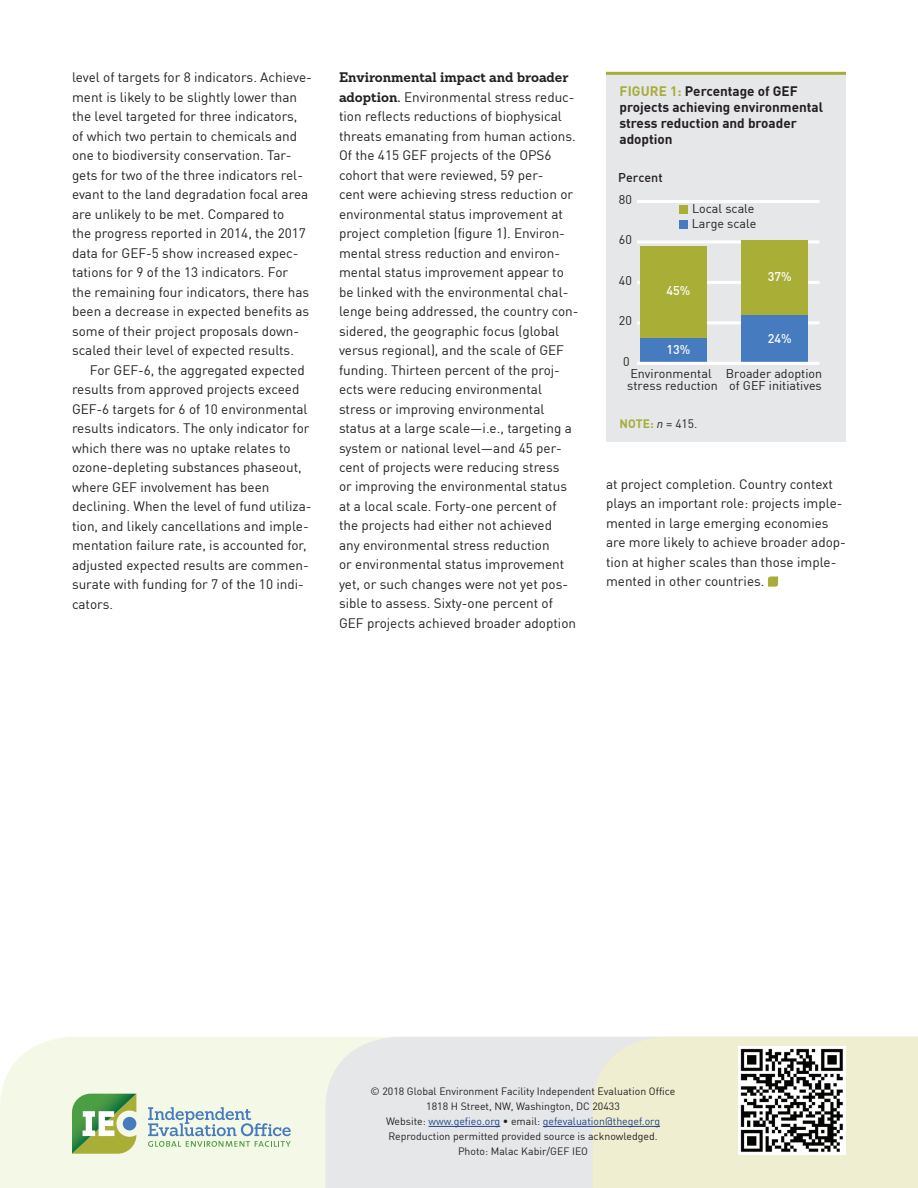
<style>
.page{position:relative;width:918px;height:1188px;background:#fff}
.page>*{position:absolute;margin:0;border:0;box-sizing:border-box;transform-origin:0 0}
.t1{font:13.5px/19.5px "DINOT";color:#231f20}
.t2{font:700 13.5px/16.2px "DINOT";color:#231f20}
.t3{font:700 13.5px "Sanchez Slab";color:#231f20}
.t4{font:12.45px/12.5px "DINOT";color:#231f20}
.t5{font:500 12.45px "DINOT";color:#fff}
.t6{font:500 12.45px "DINOT";color:#231f20}
.t7{font:700 12px "DINOT";color:#a7ad37}
.t8{font:10.5px/15px "DINOT";color:#231f20;text-align:center}
.s1{font-family:"Sanchez Slab";font-weight:700}
.s2{color:#a7ad37}
.s3{font-weight:400;font-style:italic;color:#231f20}
.s4{font-weight:400;color:#231f20}
.s5{color:#1d4389}
</style>
<div class="page">
<div style="left:0;top:1037px;width:326px;height:151px;background:#f4f8e6"></div>
<div style="left:326px;top:1037px;width:266px;height:151px;background:#e6e7e9"></div>
<div style="left:592px;top:1037px;width:326px;height:151px;background:#efeed0"></div>
<img style="left:738px;top:1047px;width:108px;height:108px">
<svg style="left:148px;top:1107px;width:143px;height:40px;background:#c7d9d5"></svg>
<svg style="left:72px;top:1094px;width:64px;height:60px;background:#8fb471"></svg>
<hr style="left:429px;top:1126px;width:71px;height:1px;background:#1d4389">
<hr style="left:543px;top:1126px;width:117px;height:1px;background:#1d4389">
<svg style="left:768px;top:576px;width:10px;height:11px"></svg>
<div style="left:606px;top:72px;width:240px;height:369px;background:#e6e7e9"></div>
<hr style="left:606px;top:72px;width:240px;height:3px;background:#a7ad37">
<hr style="left:637px;top:200px;width:182px;height:3px;background:#fff">
<hr style="left:637px;top:240px;width:182px;height:3px;background:#fff">
<hr style="left:637px;top:281px;width:182px;height:3px;background:#fff">
<hr style="left:637px;top:321px;width:182px;height:3px;background:#fff">
<div style="left:742px;top:315px;width:66px;height:49px;background:#467cbf"></div>
<div style="left:640px;top:338px;width:67px;height:26px;background:#467cbf"></div>
<div style="left:742px;top:240px;width:66px;height:75px;background:#a9ae37"></div>
<div style="left:640px;top:247px;width:67px;height:91px;background:#a9ae37"></div>
<hr style="left:637px;top:362px;width:182px;height:3px;background:#fff">
<div style="left:679px;top:220px;width:9px;height:8px;background:#467cbf"></div>
<div style="left:679px;top:205px;width:9px;height:8px;background:#a9ae37"></div>
<p class="t1" style="left:72px;top:67px;width:241px">level of targets for 8 indicators. Achieve&shy;ment is likely to be slightly lower than the level targeted for three indicators, of which two pertain to chemicals and one to biodiversity conservation. Tar&shy;gets for two of the three indicators rel&shy;evant to the land degradation focal area are unlikely to be met. Compared to<br>the progress reported in 2014, the 2017 data for GEF-5 show increased expec&shy;tations for 9 of the 13 indicators. For<br>the remaining four indicators, there has been a decrease in expected benefits as some of their project proposals down&shy;scaled their level of expected results.</p>
<p class="t1" style="left:72px;top:359px;width:241px;text-indent:18px">For GEF‑6, the aggregated expected results from approved projects exceed GEF‑6 targets for 6 of 10 environmental results indicators. The only indicator for which there was no uptake relates to ozone-depleting substances phaseout, where GEF involvement has been declining. When the level of fund utiliza&shy;tion, and likely cancellations and imple&shy;mentation failure rate, is accounted for, adjusted expected results are commen&shy;surate with funding for 7 of the 10 indi&shy;cators.</p>
<p class="t3" style="left:339px;top:68px;width:231px">Environmental impact and broader</p>
<p class="t1" style="left:339px;top:86px;width:241px"><span class="s1">adoption.</span> Environmental stress reduc&shy;tion reflects reductions of biophysical threats emanating from human actions.<br>Of the 415 GEF projects of the OPS6 cohort that were reviewed, 59 per-<br>cent were achieving stress reduction or environmental status improvement at project completion (figure 1). Environ&shy;mental stress reduction and environ&shy;mental status improvement appear to be linked with the environmental chal&shy;lenge being addressed, the country con&shy;sidered, the geographic focus (global versus regional), and the scale of GEF funding. Thirteen percent of the proj&shy;ects were reducing environmental stress or improving environmental status at a large scale—i.e., targeting a system or national level—and 45 per&shy;cent of projects were reducing stress<br>or improving the environmental status at a local scale. Forty-one percent of the projects had either not achieved<br>any environmental stress reduction<br>or environmental status improvement yet, or such changes were not yet pos&shy;sible to assess. Sixty-one percent of GEF projects achieved broader adoption</p>
<p class="t2" style="left:619px;top:82px;width:205px"><span class="s2">FIGURE 1:</span> Percentage of GEF projects achieving environmental stress reduction and broader adoption</p>
<p class="t6" style="left:618px;top:168px;width:46px">Percent</p>
<p class="t4" style="left:619px;top:192px;width:15px">80</p>
<p class="t4" style="left:619px;top:233px;width:15px">60</p>
<p class="t4" style="left:619px;top:273px;width:15px">40</p>
<p class="t4" style="left:619px;top:314px;width:15px">20</p>
<p class="t4" style="left:623px;top:354px;width:8px">0</p>
<p class="t4" style="left:692px;top:201px;width:64px">Local scale</p>
<p class="t4" style="left:692px;top:217px;width:66px">Large scale</p>
<p class="t5" style="left:667px;top:281px;width:25px">45%</p>
<p class="t5" style="left:667px;top:340px;width:25px">13%</p>
<p class="t5" style="left:768px;top:267px;width:25px">37%</p>
<p class="t5" style="left:768px;top:328px;width:25px">24%</p>
<p class="t4" style="left:627px;top:366px;width:92px">Environmental stress reduction</p>
<p class="t4" style="left:726px;top:366px;width:98px">Broader adoption of GEF initiatives</p>
<p class="t7" style="left:620px;top:414px;width:79px">NOTE: <span class="s3">n</span> <span class="s4">= 415.</span></p>
<p class="t1" style="left:606px;top:473px;width:242px">at project completion. Country context plays an important role: projects imple&shy;mented in large emerging economies are more likely to achieve broader adop&shy;tion at higher scales than those imple&shy;mented in other countries.</p>
<p class="t8" style="left:371px;top:1083px;width:306px">© 2018 Global Environment Facility Independent Evaluation Office 1818 H Street, NW, Washington, DC 20433<br>Website: <span class="s5">www.gefieo.org</span> • email: <span class="s5">gefevaluation@thegef.org </span>Reproduction permitted provided source is acknowledged.<br>Photo: Malac Kabir/GEF IEO</p>
</div>
